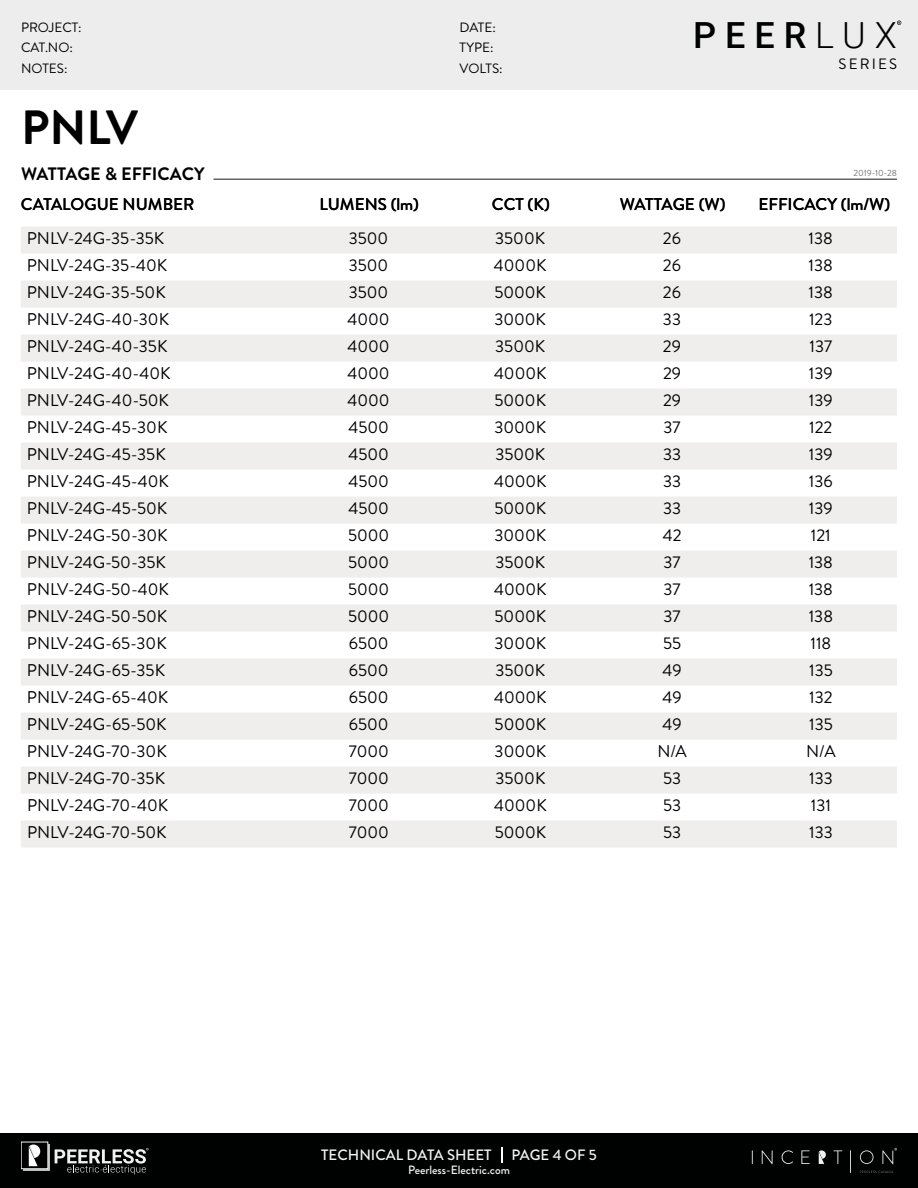
<style>
.page{position:relative;width:918px;height:1188px;background:#fff}
.page>*{position:absolute;margin:0;border:0;box-sizing:border-box;transform-origin:0 0}
.t1{font:700 48px "Brandon Grotesque";color:#000}
.t2{font:500 36px "Roboto";color:#000101}
.t3{font:700 18px "Brandon Grotesque";color:#000}
.t4{font:16.95px "Brandon Grotesque";color:#000}
.t5{font:500 16.95px "Brandon Grotesque";color:#000}
.t6{font:500 15px "Brandon Grotesque";color:#f3f3f4}
.t7{font:15px "Brandon Grotesque";letter-spacing:.14em;color:#000}
.t8{font:13.5px/20.7px "Brandon Grotesque";color:#000}
.t9{font:500 12px "Brandon Grotesque";color:#f3f3f4}
.t10{font:9px "Brandon Grotesque";color:#76777b}
.s1{font-weight:300}
</style>
<div class="page">
<div style="left:0;top:1133px;width:918px;height:55px;background:#000101"></div>
<div style="left:0;top:0;width:918px;height:90px;background:#ededee"></div>
<hr style="left:214px;top:178px;width:683px;height:2px;background:#636466">
<svg style="left:897px;top:21px;width:4px;height:4px"></svg>
<svg style="left:752px;top:1150px;width:1px;height:14px"></svg>
<svg style="left:762px;top:1150px;width:11px;height:14px"></svg>
<svg style="left:782px;top:1150px;width:11px;height:14px"></svg>
<svg style="left:801px;top:1150px;width:9px;height:14px"></svg>
<svg style="left:833px;top:1150px;width:9px;height:14px"></svg>
<svg style="left:850px;top:1150px;width:1px;height:23px"></svg>
<svg style="left:860px;top:1150px;width:13px;height:14px"></svg>
<svg style="left:882px;top:1148px;width:15px;height:16px"></svg>
<svg style="left:860px;top:1171px;width:33px;height:2px"></svg>
<svg style="left:819px;top:1150px;width:7px;height:14px"></svg>
<div style="left:23px;top:1144px;width:27px;height:27px;background:#c7c7c7"></div>
<div style="left:21px;top:1142px;width:27px;height:27px;background:#000"></div>
<svg style="left:29px;top:1145px;width:11px;height:21px"></svg>
<svg style="left:55px;top:1148px;width:93px;height:26px"></svg>
<svg style="left:501px;top:1148px;width:2px;height:15px"></svg>
<div style="left:21px;top:227px;width:876px;height:27px;background:#efeeed"></div>
<div style="left:21px;top:281px;width:876px;height:27px;background:#efeeed"></div>
<div style="left:21px;top:335px;width:876px;height:27px;background:#efeeed"></div>
<div style="left:21px;top:389px;width:876px;height:27px;background:#efeeed"></div>
<svg style="left:21px;top:443px;width:876px;height:81px;fill:#efeeed"></svg>
<svg style="left:21px;top:551px;width:876px;height:81px;fill:#efeeed"></svg>
<svg style="left:21px;top:659px;width:876px;height:81px;fill:#efeeed"></svg>
<svg style="left:21px;top:767px;width:876px;height:81px;fill:#efeeed"></svg>
<p class="t8" style="left:21px;top:17px;width:62px">PROJECT:<br>CAT.NO:<br>NOTES:</p>
<p class="t8" style="left:460px;top:17px;width:45px">DATE:<br>TYPE:<br>VOLTS:</p>
<h2 class="t2" style="left:693px;top:10px;width:205px">PEER<span class="s1">LUX</span></h2>
<p class="t7" style="left:839px;top:54px;width:60px">SERIES</p>
<h1 class="t1" style="left:21px;top:94px;width:118px">PNLV</h1>
<p class="t3" style="left:21px;top:161px;width:185px">WATTAGE &amp; EFFICACY</p>
<p class="t10" style="left:854px;top:167px;width:45px">2019-10-28</p>
<p class="t5" style="left:21px;top:192px;width:175px">CATALOGUE NUMBER</p>
<p class="t5" style="left:320px;top:192px;width:101px">LUMENS (lm)</p>
<p class="t5" style="left:492px;top:192px;width:59px">CCT (K)</p>
<p class="t5" style="left:620px;top:192px;width:107px">WATTAGE (W)</p>
<p class="t5" style="left:758px;top:192px;width:133px">EFFICACY (lm/W)</p>
<p class="t4" style="left:27px;top:227px;width:139px">PNLV-24G-35-35K</p>
<p class="t4" style="left:349px;top:227px;width:41px">3500</p>
<p class="t4" style="left:495px;top:227px;width:52px">3500K</p>
<p class="t4" style="left:663px;top:227px;width:20px">26</p>
<p class="t4" style="left:809px;top:227px;width:26px">138</p>
<p class="t4" style="left:27px;top:254px;width:142px">PNLV-24G-35-40K</p>
<p class="t4" style="left:349px;top:254px;width:41px">3500</p>
<p class="t4" style="left:494px;top:254px;width:54px">4000K</p>
<p class="t4" style="left:663px;top:254px;width:20px">26</p>
<p class="t4" style="left:809px;top:254px;width:26px">138</p>
<p class="t4" style="left:27px;top:281px;width:141px">PNLV-24G-35-50K</p>
<p class="t4" style="left:349px;top:281px;width:41px">3500</p>
<p class="t4" style="left:494px;top:281px;width:53px">5000K</p>
<p class="t4" style="left:663px;top:281px;width:20px">26</p>
<p class="t4" style="left:809px;top:281px;width:26px">138</p>
<p class="t4" style="left:27px;top:308px;width:144px">PNLV-24G-40-30K</p>
<p class="t4" style="left:348px;top:308px;width:44px">4000</p>
<p class="t4" style="left:494px;top:308px;width:53px">3000K</p>
<p class="t4" style="left:663px;top:308px;width:20px">33</p>
<p class="t4" style="left:809px;top:308px;width:25px">123</p>
<p class="t4" style="left:27px;top:335px;width:142px">PNLV-24G-40-35K</p>
<p class="t4" style="left:348px;top:335px;width:44px">4000</p>
<p class="t4" style="left:495px;top:335px;width:52px">3500K</p>
<p class="t4" style="left:663px;top:335px;width:20px">29</p>
<p class="t4" style="left:809px;top:335px;width:24px">137</p>
<p class="t4" style="left:27px;top:362px;width:145px">PNLV-24G-40-40K</p>
<p class="t4" style="left:348px;top:362px;width:44px">4000</p>
<p class="t4" style="left:494px;top:362px;width:54px">4000K</p>
<p class="t4" style="left:663px;top:362px;width:20px">29</p>
<p class="t4" style="left:809px;top:362px;width:25px">139</p>
<p class="t4" style="left:27px;top:389px;width:144px">PNLV-24G-40-50K</p>
<p class="t4" style="left:348px;top:389px;width:44px">4000</p>
<p class="t4" style="left:494px;top:389px;width:53px">5000K</p>
<p class="t4" style="left:663px;top:389px;width:20px">29</p>
<p class="t4" style="left:809px;top:389px;width:25px">139</p>
<p class="t4" style="left:27px;top:416px;width:142px">PNLV-24G-45-30K</p>
<p class="t4" style="left:348px;top:416px;width:42px">4500</p>
<p class="t4" style="left:494px;top:416px;width:53px">3000K</p>
<p class="t4" style="left:664px;top:416px;width:19px">37</p>
<p class="t4" style="left:809px;top:416px;width:25px">122</p>
<p class="t4" style="left:27px;top:443px;width:140px">PNLV-24G-45-35K</p>
<p class="t4" style="left:348px;top:443px;width:42px">4500</p>
<p class="t4" style="left:495px;top:443px;width:52px">3500K</p>
<p class="t4" style="left:663px;top:443px;width:20px">33</p>
<p class="t4" style="left:809px;top:443px;width:25px">139</p>
<p class="t4" style="left:27px;top:470px;width:144px">PNLV-24G-45-40K</p>
<p class="t4" style="left:348px;top:470px;width:42px">4500</p>
<p class="t4" style="left:494px;top:470px;width:54px">4000K</p>
<p class="t4" style="left:663px;top:470px;width:20px">33</p>
<p class="t4" style="left:809px;top:470px;width:25px">136</p>
<p class="t4" style="left:27px;top:497px;width:142px">PNLV-24G-45-50K</p>
<p class="t4" style="left:348px;top:497px;width:42px">4500</p>
<p class="t4" style="left:495px;top:497px;width:53px">5000K</p>
<p class="t4" style="left:663px;top:497px;width:20px">33</p>
<p class="t4" style="left:809px;top:497px;width:25px">139</p>
<p class="t4" style="left:27px;top:524px;width:142px">PNLV-24G-50-30K</p>
<p class="t4" style="left:348px;top:524px;width:43px">5000</p>
<p class="t4" style="left:495px;top:524px;width:53px">3000K</p>
<p class="t4" style="left:663px;top:524px;width:20px">42</p>
<p class="t4" style="left:811px;top:524px;width:21px">121</p>
<p class="t4" style="left:27px;top:551px;width:141px">PNLV-24G-50-35K</p>
<p class="t4" style="left:348px;top:551px;width:43px">5000</p>
<p class="t4" style="left:495px;top:551px;width:52px">3500K</p>
<p class="t4" style="left:664px;top:551px;width:19px">37</p>
<p class="t4" style="left:809px;top:551px;width:26px">138</p>
<p class="t4" style="left:27px;top:578px;width:144px">PNLV-24G-50-40K</p>
<p class="t4" style="left:348px;top:578px;width:43px">5000</p>
<p class="t4" style="left:494px;top:578px;width:54px">4000K</p>
<p class="t4" style="left:664px;top:578px;width:19px">37</p>
<p class="t4" style="left:809px;top:578px;width:26px">138</p>
<p class="t4" style="left:27px;top:605px;width:142px">PNLV-24G-50-50K</p>
<p class="t4" style="left:348px;top:605px;width:43px">5000</p>
<p class="t4" style="left:495px;top:605px;width:53px">5000K</p>
<p class="t4" style="left:664px;top:605px;width:19px">37</p>
<p class="t4" style="left:809px;top:605px;width:26px">138</p>
<p class="t4" style="left:27px;top:632px;width:141px">PNLV-24G-65-30K</p>
<p class="t4" style="left:349px;top:632px;width:41px">6500</p>
<p class="t4" style="left:495px;top:632px;width:53px">3000K</p>
<p class="t4" style="left:663px;top:632px;width:20px">55</p>
<p class="t4" style="left:811px;top:632px;width:22px">118</p>
<p class="t4" style="left:27px;top:659px;width:140px">PNLV-24G-65-35K</p>
<p class="t4" style="left:349px;top:659px;width:41px">6500</p>
<p class="t4" style="left:495px;top:659px;width:52px">3500K</p>
<p class="t4" style="left:663px;top:659px;width:21px">49</p>
<p class="t4" style="left:809px;top:659px;width:25px">135</p>
<p class="t4" style="left:27px;top:686px;width:143px">PNLV-24G-65-40K</p>
<p class="t4" style="left:349px;top:686px;width:41px">6500</p>
<p class="t4" style="left:494px;top:686px;width:54px">4000K</p>
<p class="t4" style="left:663px;top:686px;width:21px">49</p>
<p class="t4" style="left:809px;top:686px;width:25px">132</p>
<p class="t4" style="left:27px;top:713px;width:141px">PNLV-24G-65-50K</p>
<p class="t4" style="left:349px;top:713px;width:41px">6500</p>
<p class="t4" style="left:495px;top:713px;width:53px">5000K</p>
<p class="t4" style="left:663px;top:713px;width:21px">49</p>
<p class="t4" style="left:809px;top:713px;width:25px">135</p>
<p class="t4" style="left:27px;top:740px;width:141px">PNLV-24G-70-30K</p>
<p class="t4" style="left:349px;top:740px;width:42px">7000</p>
<p class="t4" style="left:495px;top:740px;width:53px">3000K</p>
<p class="t4" style="left:657px;top:740px;width:31px">N/A</p>
<p class="t4" style="left:806px;top:740px;width:31px">N/A</p>
<p class="t4" style="left:27px;top:767px;width:140px">PNLV-24G-70-35K</p>
<p class="t4" style="left:349px;top:767px;width:42px">7000</p>
<p class="t4" style="left:495px;top:767px;width:52px">3500K</p>
<p class="t4" style="left:663px;top:767px;width:20px">53</p>
<p class="t4" style="left:809px;top:767px;width:25px">133</p>
<p class="t4" style="left:27px;top:794px;width:143px">PNLV-24G-70-40K</p>
<p class="t4" style="left:349px;top:794px;width:42px">7000</p>
<p class="t4" style="left:494px;top:794px;width:54px">4000K</p>
<p class="t4" style="left:663px;top:794px;width:20px">53</p>
<p class="t4" style="left:811px;top:794px;width:22px">131</p>
<p class="t4" style="left:27px;top:821px;width:141px">PNLV-24G-70-50K</p>
<p class="t4" style="left:349px;top:821px;width:42px">7000</p>
<p class="t4" style="left:495px;top:821px;width:53px">5000K</p>
<p class="t4" style="left:663px;top:821px;width:20px">53</p>
<p class="t4" style="left:809px;top:821px;width:25px">133</p>
<p class="t6" style="left:321px;top:1145px;width:172px">TECHNICAL DATA SHEET</p>
<p class="t6" style="left:511px;top:1145px;width:87px">PAGE 4 OF 5</p>
<p class="t9" style="left:408px;top:1161px;width:103px">Peerless-Electric.com</p>
</div>
